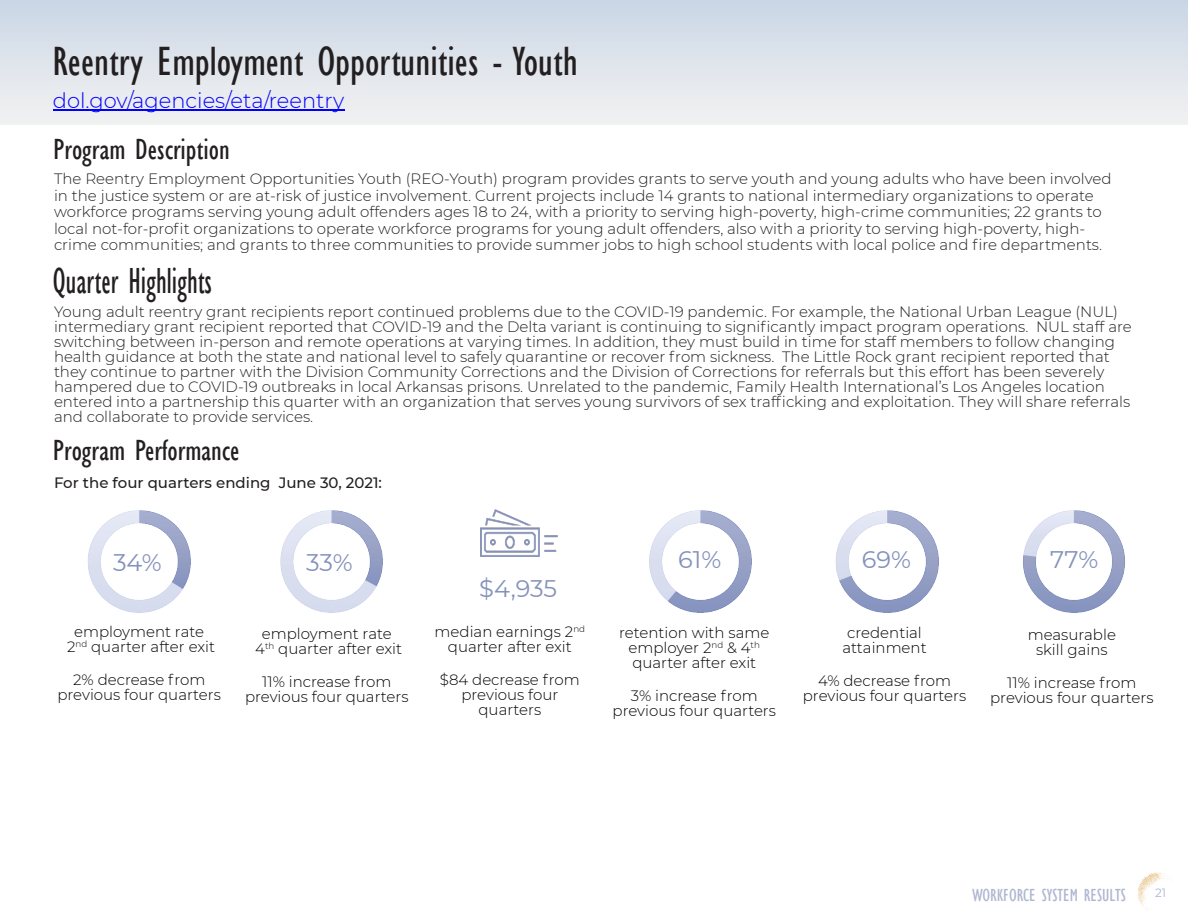
<style>
.page{position:relative;width:1188px;height:918px;background:#fff}
.page>*{position:absolute;margin:0;border:0;box-sizing:border-box;transform-origin:0 0}
.t1{font:condensed 42px "Gill Sans";color:#231f20}
.t2{font:condensed 37.2px "Gill Sans";color:#231f20;scale:.81 1}
.t3{font:condensed 30px "Gill Sans";color:#231f20}
.t4{font:24px "Montserrat";color:#8491bb}
.t5{font:300 21px "Montserrat";color:#00f}
.t6{font:condensed 18px "Gill Sans";color:rgb(132 145 187/.67)}
.t7{font:300 15px/15px "Montserrat";color:#231f20}
.t8{font:300 15px/15px "Montserrat";color:#000;text-align:center}
.t9{font:500 15px "Montserrat";color:#231f20}
.t10{font:12px "Montserrat";color:rgb(132 145 187/.67)}
</style>
<div class="page">
<img style="left:1023px;top:510px;width:103px;height:103px">
<img style="left:649px;top:510px;width:103px;height:103px">
<img style="left:280px;top:510px;width:103px;height:103px">
<img style="left:88px;top:510px;width:103px;height:103px">
<img style="left:835px;top:510px;width:104px;height:103px">
<img style="left:1137px;top:872px;width:32px;height:38px">
<img style="left:0;top:0;width:1188px;height:124px">
<hr style="left:53px;top:109px;width:291px;height:1px;background:#00f">
<img style="left:480px;top:509px;width:78px;height:47px">
<h1 class="t1" style="left:53px;top:46px;width:527px">Reentry Employment Opportunities - Youth</h1>
<h3 class="t5" style="left:53px;top:87px;width:293px">dol.gov/agencies/eta/reentry</h3>
<h3 class="t3" style="left:53px;top:138px;width:178px">Program Description</h3>
<p class="t7" style="left:54px;top:171px;width:1059px;line-height:16.5px">The Reentry Employment Opportunities Youth (REO-Youth) program provides grants to serve youth and young adults who have been involved in the justice system or are at-risk of justice involvement. Current projects include 14 grants to national intermediary organizations to operate workforce programs serving young adult offenders ages 18 to 24, with a priority to serving high-poverty, high-crime communities; 22 grants to local not-for-profit organizations to operate workforce programs for young adult offenders, also with a priority to serving high-poverty, high&shy;crime communities; and grants to three communities to provide summer jobs to high school students with local police and fire departments.</p>
<h2 class="t2" style="left:53px;top:267px;width:198px">Quarter Highlights</h2>
<p class="t7" style="left:54px;top:304px;width:1079px">Young adult reentry grant recipients report continued problems due to the COVID-19 pandemic. For example, the National Urban League (NUL) intermediary grant recipient reported that COVID-19 and the Delta variant is continuing to significantly impact program operations. NUL staff are switching between in-person and remote operations at varying times. In addition, they must build in time for staff members to follow changing health guidance at both the state and national level to safely quarantine or recover from sickness. The Little Rock grant recipient reported that they continue to partner with the Division Community Corrections and the Division of Corrections for referrals but this effort has been severely hampered due to COVID-19 outbreaks in local Arkansas prisons. Unrelated to the pandemic, Family Health International’s Los Angeles location entered into a partnership this quarter with an organization that serves young survivors of sex trafficking and exploitation. They will share referrals and collaborate to provide services.</p>
<h3 class="t3" style="left:53px;top:439px;width:188px">Program Performance</h3>
<p class="t9" style="left:54px;top:473px;width:330px">For the four quarters ending June 30, 2021:</p>
<h3 class="t4" style="left:113px;top:548px;width:50px">34%</h3>
<h3 class="t4" style="left:306px;top:547px;width:48px">33%</h3>
<h3 class="t4" style="left:678px;top:544px;width:45px">61%</h3>
<h3 class="t4" style="left:862px;top:544px;width:51px">69%</h3>
<h3 class="t4" style="left:1050px;top:544px;width:50px">77%</h3>
<h3 class="t4" style="left:479px;top:574px;width:79px">$4,935</h3>
<p class="t8" style="left:67px;top:624px;width:150px">employment rate<br>2<sup>nd</sup> quarter after exit</p>
<p class="t8" style="left:57px;top:672px;width:165px">2% decrease from previous four quarters</p>
<p class="t8" style="left:255px;top:626px;width:148px">employment rate<br>4<sup>th</sup> quarter after exit</p>
<p class="t8" style="left:245px;top:674px;width:165px">11% increase from previous four quarters</p>
<p class="t8" style="left:435px;top:624px;width:152px">median earnings 2<sup>nd </sup>quarter after exit</p>
<p class="t8" style="left:440px;top:672px;width:141px">$84 decrease from previous four quarters</p>
<p class="t8" style="left:619px;top:625px;width:152px">retention with same employer 2<sup>nd</sup> &amp; 4<sup>th </sup>quarter after exit</p>
<p class="t8" style="left:613px;top:688px;width:165px">3% increase from previous four quarters</p>
<p class="t8" style="left:842px;top:625px;width:86px">credential attainment</p>
<p class="t8" style="left:803px;top:673px;width:165px">4% decrease from previous four quarters</p>
<p class="t8" style="left:1028px;top:627px;width:90px">measurable skill gains</p>
<p class="t8" style="left:990px;top:675px;width:165px">11% increase from previous four quarters</p>
<p class="t6" style="left:972px;top:888px;width:155px">WORKFORCE SYSTEM RESULTS</p>
<p class="t10" style="left:1155px;top:886px;width:13px">21</p>
</div>
